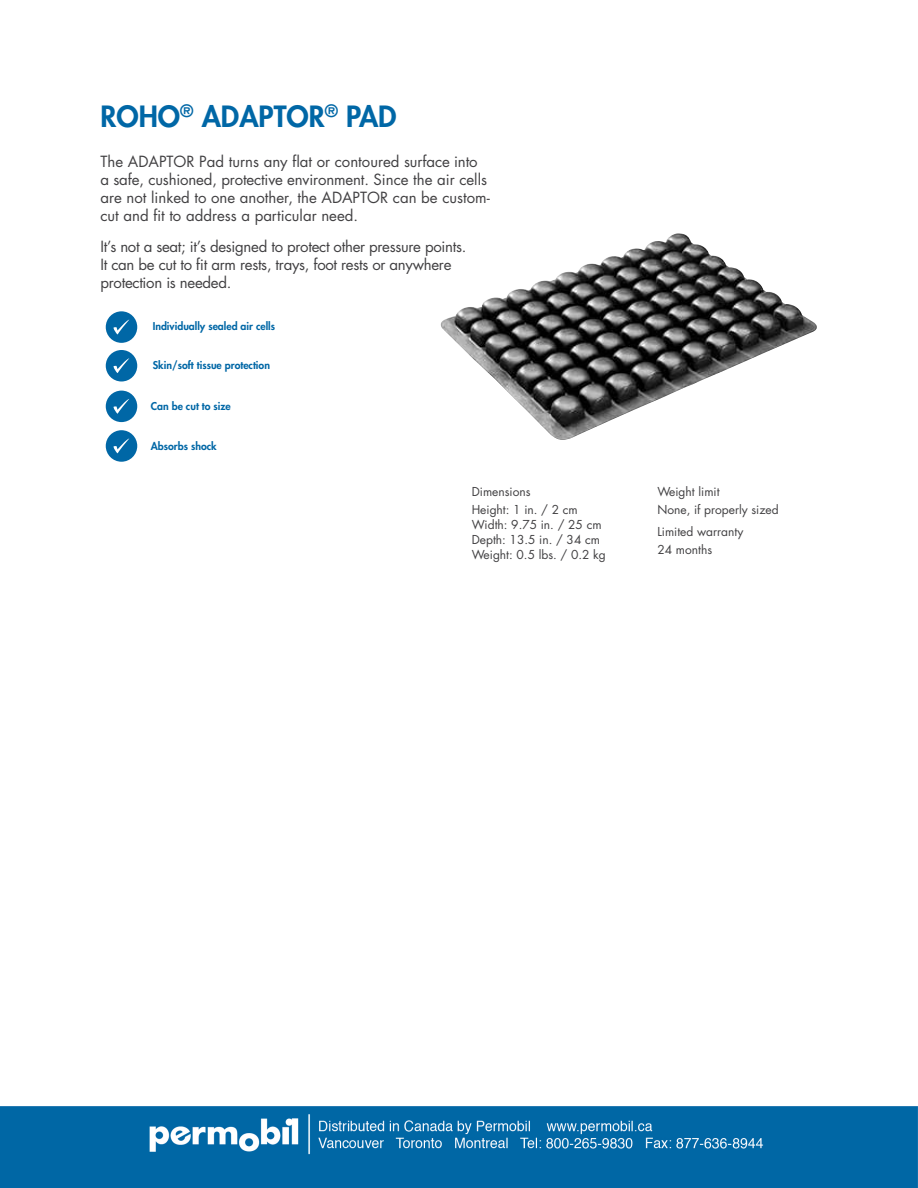
<style>
.page{position:relative;width:918px;height:1188px;background:#fff}
.page>*{position:absolute;margin:0;border:0;box-sizing:border-box;transform-origin:0 0}
.t1{font:800 28.5px "Futura";color:#0067a6}
.t2{font:15px/18px "Futura";letter-spacing:-.01em;color:#414042}
.t3{font:12px/18.3px "Futura";color:#414042}
.t4{font:800 10.5px "Futura";color:#0067a6}
</style>
<div class="page">
<img style="left:441px;top:233px;width:376px;height:207px">
<div style="left:106px;top:311px;width:31px;height:32px;background:#0067a6;border-radius:50%"></div>
<svg style="left:113px;top:320px;width:16px;height:15px"></svg>
<div style="left:106px;top:350px;width:31px;height:32px;background:#0067a6;border-radius:50%"></div>
<svg style="left:113px;top:358px;width:16px;height:15px"></svg>
<div style="left:106px;top:391px;width:31px;height:31px;background:#0067a6;border-radius:50%"></div>
<svg style="left:113px;top:399px;width:16px;height:15px"></svg>
<div style="left:106px;top:430px;width:31px;height:32px;background:#0067a6;border-radius:50%"></div>
<svg style="left:113px;top:439px;width:16px;height:15px"></svg>
<img style="left:0;top:1107px;width:918px;height:81px">
<h1 class="t1" style="left:100px;top:97px;width:298px">ROHO<sup>®</sup> ADAPTOR<sup>®</sup> PAD</h1>
<p class="t2" style="left:100px;top:152px;width:391px">The ADAPTOR Pad turns any flat or contoured surface into a safe, cushioned, protective environment. Since the air cells are not linked to one another, the ADAPTOR can be custom&shy;cut and fit to address a particular need.</p>
<p class="t2" style="left:100px;top:237px;width:367px">It’s not a seat; it’s designed to protect other pressure points.<br>It can be cut to fit arm rests, trays, foot rests or anywhere protection is needed.</p>
<p class="t4" style="left:153px;top:319px;width:124px">Individually sealed air cells</p>
<p class="t4" style="left:153px;top:358px;width:119px">Skin/soft tissue protection</p>
<p class="t4" style="left:151px;top:399px;width:82px">Can be cut to size</p>
<p class="t4" style="left:151px;top:439px;width:67px">Absorbs shock</p>
<p class="t3" style="left:472px;top:482px;width:108px">Dimensions<br>Height: 1 in. / 2 cm</p>
<p class="t3" style="left:472px;top:517px;width:136px;line-height:15px">Width: 9.75 in. / 25 cm<br>Depth: 13.5 in. / 34 cm<br>Weight: 0.5 lbs. / 0.2 kg</p>
<p class="t3" style="left:657px;top:482px;width:123px">Weight limit<br>None, if properly sized</p>
<p class="t3" style="left:657px;top:523px;width:87px">Limited warranty<br>24 months</p>
</div>
